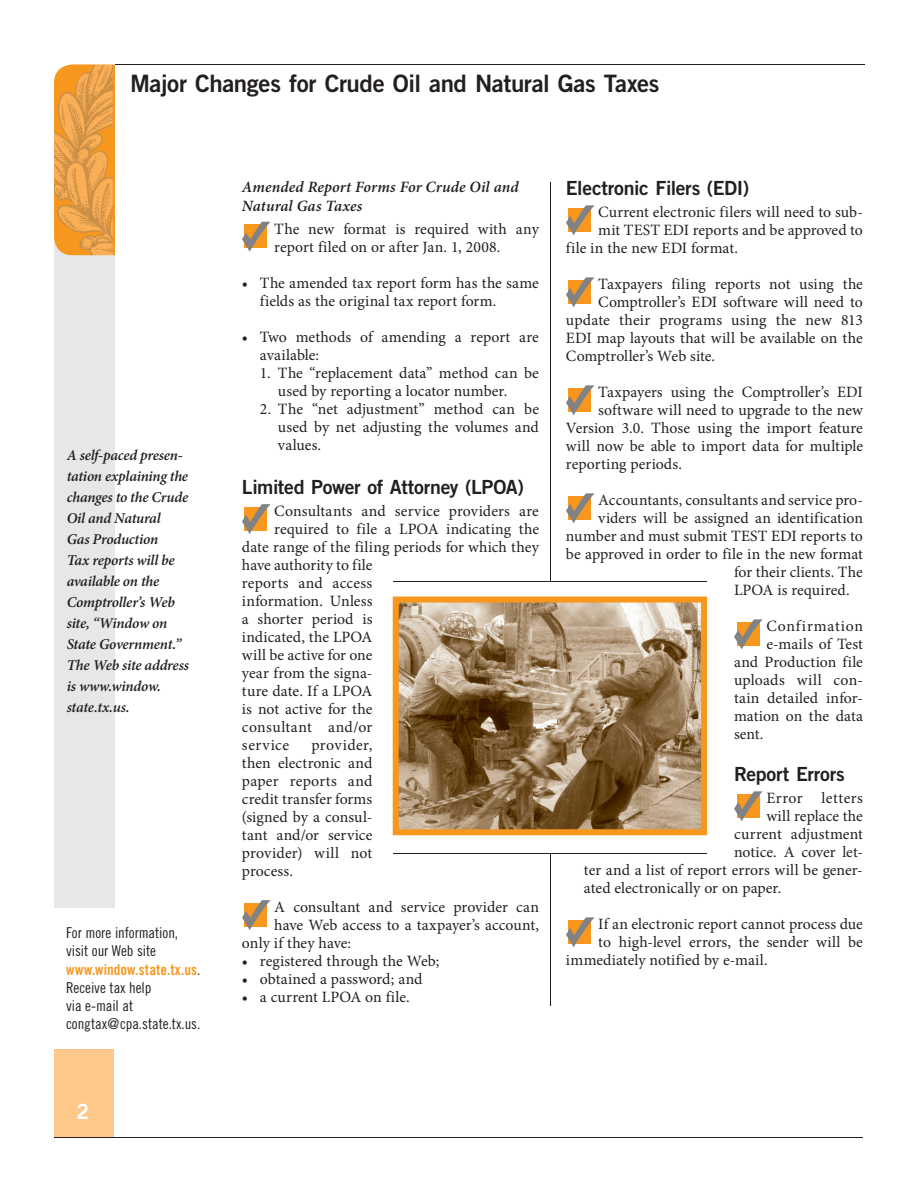
<style>
.page{position:relative;width:918px;height:1188px;background:#fff}
.page>*{position:absolute;margin:0;border:0;box-sizing:border-box;transform-origin:0 0}
.t1{font:24px "Trade Gothic LT Std Bd 2";letter-spacing:-.015em;color:#231f20}
.t2{font:21px "Trade Gothic LT Std Bd 2";color:#fff}
.t3{font:19.5px "Trade Gothic LT Std Bd 2";letter-spacing:-.015em;color:#231f20}
.t4{font:15.75px/18px "Minion Pro";letter-spacing:.005em;color:#231f20}
.t5{font:italic 600 15.75px/19px "Minion Pro";letter-spacing:.005em;color:#231f20}
.t6{font:15.75px "Minion Pro";letter-spacing:.025em;color:#231f20}
.t7{font:15.75px "Minion Pro";letter-spacing:.06em;color:#231f20}
.t8{font:15.75px "Minion Pro";letter-spacing:.04em;color:#231f20}
.t9{font:italic 600 15px/21px "Minion Pro";letter-spacing:-.02em;color:#231f20}
.t10{font:15px/18.1px "Trade Gothic Cond Eighteen";color:#231f20}
.t11{font:15px "Trade Gothic Bold Cond Twenty";letter-spacing:.01em;color:#f7971d}
.s1{font-family:"Trade Gothic Cond Eighteen";color:#231f20}
</style>
<div class="page">
<div style="left:54px;top:121px;width:61px;height:787px;background:#e6e7e9"></div>
<div style="left:54px;top:65px;width:98px;height:190px;background:#f7971d;border-radius:18px"></div>
<div style="left:115px;top:65px;width:54px;height:195px;background:#fff"></div>
<img style="left:54px;top:65px;width:59px;height:190px">
<hr style="left:115px;top:65px;width:749px;height:1px;background:#231f20">
<div style="left:54px;top:1049px;width:59px;height:89px;background:#fdc889"></div>
<hr style="left:54px;top:1137px;width:809px;height:1px;background:#231f20">
<svg style="left:242px;top:222px;width:28px;height:30px"></svg>
<svg style="left:242px;top:504px;width:29px;height:30px"></svg>
<svg style="left:242px;top:900px;width:29px;height:30px"></svg>
<svg style="left:566px;top:205px;width:29px;height:30px"></svg>
<svg style="left:566px;top:277px;width:29px;height:30px"></svg>
<svg style="left:566px;top:385px;width:29px;height:30px"></svg>
<svg style="left:566px;top:493px;width:29px;height:30px"></svg>
<svg style="left:734px;top:619px;width:29px;height:30px"></svg>
<svg style="left:734px;top:791px;width:29px;height:30px"></svg>
<svg style="left:566px;top:917px;width:29px;height:30px"></svg>
<svg style="left:393px;top:597px;width:314px;height:238px;background:#a3845d"></svg>
<hr style="left:394px;top:581px;width:313px;height:1px;background:#231f20">
<hr style="left:550px;top:182px;width:1px;height:399px;background:#231f20">
<hr style="left:394px;top:853px;width:313px;height:1px;background:#231f20">
<hr style="left:550px;top:854px;width:1px;height:151px;background:#231f20">
<h1 class="t1" style="left:130px;top:75px;width:531px">Major Changes for Crude Oil and Natural Gas Taxes</h1>
<p class="t9" style="left:67px;top:446px;width:124px">A self-paced presen&shy;tation explaining the changes to the Crude<br>Oil and Natural<br>Gas Production<br>Tax reports will be available on the<br>Comptroller’s Web site, “Window on<br>State Government.”<br>The Web site address is www.window. state.tx.us.</p>
<p class="t10" style="left:66px;top:925px;width:114px">For more information, visit our Web site</p>
<p class="t11" style="left:66px;top:964px;width:136px">www.window.state.tx.us<span class="s1">.</span></p>
<p class="t10" style="left:66px;top:979px;width:136px">Receive tax help<br>via e-mail at congtax@cpa.state.tx.us.</p>
<h2 class="t2" style="left:77px;top:1104px;width:14px">2</h2>
<p class="t5" style="left:242px;top:179px;width:278px">Amended Report Forms For Crude Oil and<br>Natural Gas Taxes</p>
<p class="t4" style="left:274px;top:221px;width:266px">The new format is required with any report filed on or after Jan. 1, 2008.</p>
<p class="t4" style="left:260px;top:275px;width:281px;text-indent:-18px">• The amended tax report form has the same fields as the original tax report form.</p>
<p class="t4" style="left:260px;top:329px;width:280px;text-indent:-18px">• Two methods of amending a report are available:</p>
<p class="t4" style="left:278px;top:365px;width:262px;text-indent:-18px">1. The “replacement data” method can be used by reporting a locator number.</p>
<p class="t4" style="left:278px;top:401px;width:263px;text-align:justify;text-indent:-18px">2. The “net adjustment” method can be used by net adjusting the volumes and values.</p>
<p class="t3" style="left:242px;top:480px;width:284px">Limited Power of Attorney (LPOA)</p>
<p class="t4" style="left:274px;top:503px;width:266px">Consultants and service providers are</p>
<p class="t4" style="left:274px;top:521px;width:266px">required to file a LPOA indicating the</p>
<p class="t4" style="left:242px;top:539px;width:298px">date range of the filing periods for which they</p>
<p class="t4" style="left:242px;top:557px;width:132px">have authority to file</p>
<p class="t4" style="left:242px;top:575px;width:132px">reports and access</p>
<p class="t4" style="left:242px;top:593px;width:132px">information. Unless</p>
<p class="t4" style="left:242px;top:611px;width:132px">a shorter period is</p>
<p class="t4" style="left:242px;top:629px;width:132px">indicated, the LPOA</p>
<p class="t4" style="left:242px;top:647px;width:132px">will be active for one</p>
<p class="t4" style="left:242px;top:665px;width:132px">year from the signa-</p>
<p class="t4" style="left:242px;top:683px;width:132px">ture date. If a LPOA</p>
<p class="t4" style="left:242px;top:701px;width:132px">is not active for the</p>
<p class="t6" style="left:242px;top:721px;width:132px">consultant and/or</p>
<p class="t8" style="left:242px;top:739px;width:49px">service</p>
<p class="t4" style="left:242px;top:737px;width:132px;text-align:justify;text-indent:69px">provider, then electronic and paper reports and credit transfer forms (signed by a consul&shy;tant and/or service provider) will not process.</p>
<p class="t4" style="left:274px;top:899px;width:266px">A consultant and service provider can</p>
<p class="t4" style="left:274px;top:917px;width:266px">have Web access to a taxpayer’s account,</p>
<p class="t4" style="left:242px;top:935px;width:111px">only if they have:</p>
<p class="t4" style="left:242px;top:953px;width:199px">• registered through the Web;</p>
<p class="t4" style="left:242px;top:971px;width:182px">• obtained a password; and</p>
<p class="t4" style="left:242px;top:989px;width:169px">• a current LPOA on file.</p>
<p class="t3" style="left:566px;top:181px;width:185px">Electronic Filers (EDI)</p>
<p class="t4" style="left:598px;top:205px;width:266px">Current electronic filers will need to sub-</p>
<p class="t4" style="left:598px;top:223px;width:266px">mit TEST EDI reports and be approved to</p>
<p class="t4" style="left:566px;top:241px;width:174px">file in the new EDI format.</p>
<p class="t4" style="left:598px;top:277px;width:266px">Taxpayers filing reports not using the</p>
<p class="t4" style="left:598px;top:295px;width:266px">Comptroller’s EDI software will need to</p>
<p class="t4" style="left:566px;top:313px;width:298px">update their programs using the new 813</p>
<p class="t4" style="left:566px;top:331px;width:298px">EDI map layouts that will be available on the</p>
<p class="t4" style="left:566px;top:349px;width:151px">Comptroller’s Web site.</p>
<p class="t4" style="left:598px;top:385px;width:266px">Taxpayers using the Comptroller’s EDI</p>
<p class="t4" style="left:598px;top:403px;width:266px">software will need to upgrade to the new</p>
<p class="t4" style="left:566px;top:421px;width:299px">Version 3.0. Those using the import feature</p>
<p class="t4" style="left:566px;top:439px;width:299px">will now be able to import data for multiple</p>
<p class="t4" style="left:566px;top:457px;width:117px">reporting periods.</p>
<p class="t4" style="left:598px;top:493px;width:266px">Accountants, consultants and service pro-</p>
<p class="t4" style="left:598px;top:511px;width:266px">viders will be assigned an identification</p>
<p class="t4" style="left:566px;top:529px;width:298px">number and must submit TEST EDI reports to</p>
<p class="t4" style="left:566px;top:547px;width:299px">be approved in order to file in the new format</p>
<p class="t4" style="left:734px;top:565px;width:130px">for their clients. The</p>
<p class="t4" style="left:734px;top:583px;width:117px">LPOA is required.</p>
<p class="t7" style="left:766px;top:620px;width:98px">Confirmation</p>
<p class="t4" style="left:766px;top:637px;width:98px">e-mails of Test</p>
<p class="t4" style="left:734px;top:655px;width:130px">and Production file</p>
<p class="t4" style="left:734px;top:673px;width:130px">uploads will con-</p>
<p class="t4" style="left:734px;top:691px;width:130px">tain detailed infor-</p>
<p class="t4" style="left:734px;top:709px;width:130px">mation on the data</p>
<p class="t4" style="left:734px;top:727px;width:31px">sent.</p>
<p class="t3" style="left:734px;top:767px;width:112px">Report Errors</p>
<p class="t6" style="left:766px;top:792px;width:98px">Error letters</p>
<p class="t4" style="left:766px;top:809px;width:98px">will replace the</p>
<p class="t4" style="left:734px;top:827px;width:130px">current adjustment</p>
<p class="t4" style="left:734px;top:845px;width:130px">notice. A cover let-</p>
<p class="t4" style="left:584px;top:863px;width:280px">ter and a list of report errors will be gener-</p>
<p class="t4" style="left:584px;top:881px;width:199px">ated electronically or on paper.</p>
<p class="t4" style="left:598px;top:917px;width:266px">If an electronic report cannot process due</p>
<p class="t4" style="left:598px;top:935px;width:266px">to high-level errors, the sender will be</p>
<p class="t4" style="left:566px;top:953px;width:203px">immediately notified by e-mail.</p>
</div>
